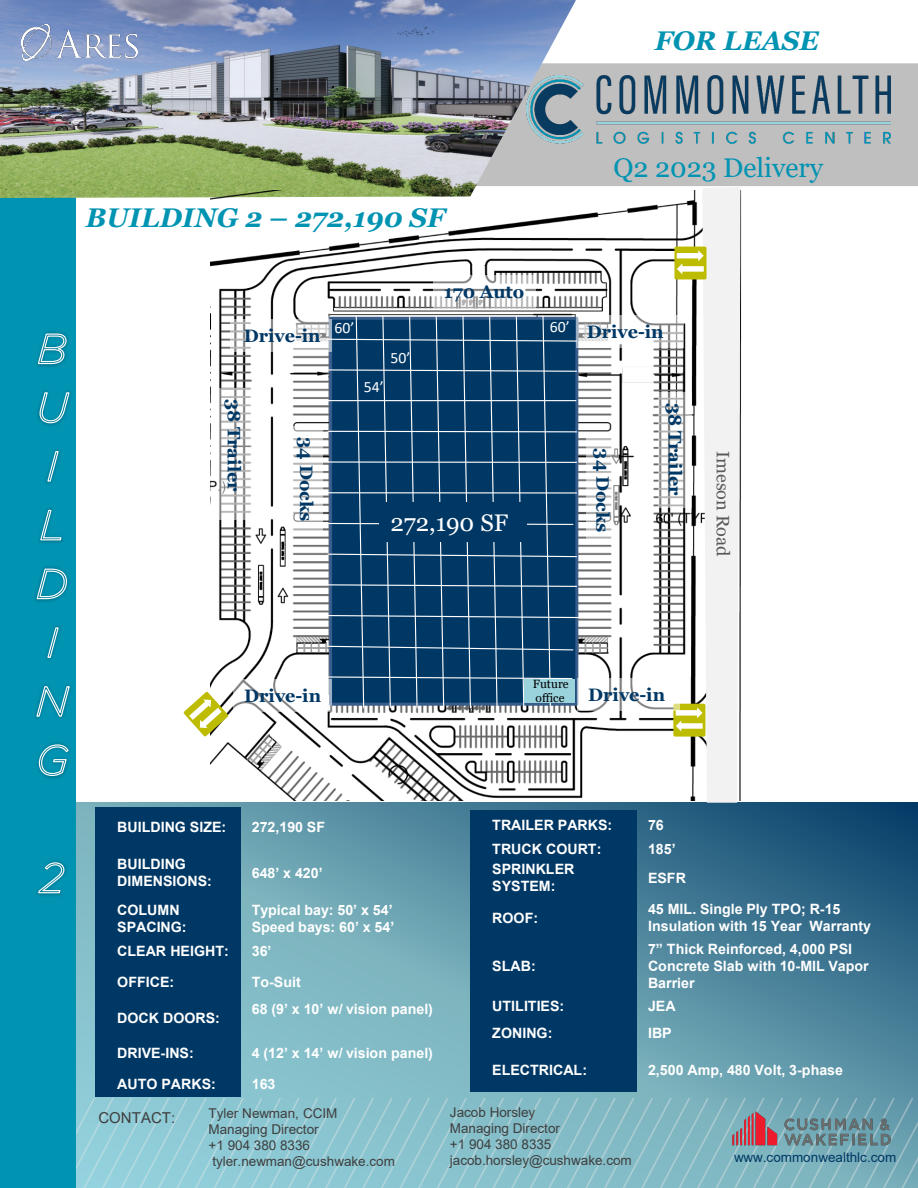
<style>
.page{position:relative;width:918px;height:1188px;background:#fff}
.page>*{position:absolute;margin:0;border:0;box-sizing:border-box;transform-origin:0 0}
.t1{font:italic 700 27px "Georgia";color:#0093b2}
.t2{font:27px "Georgia";color:#0093b2}
.t3{font:24px "Georgia";color:#fff}
.t4{font:700 18px "Georgia";color:#003865}
.t5{font:18px "Georgia";color:#595959}
.t6{font:15.75px "Calibri";color:#fff}
.t7{font:15px "Arial";color:#3f3f3f}
.t8{font:700 14.25px/17.1px "Arial";color:#fff}
.t9{font:13.5px "Arial";letter-spacing:-.005em;color:#3f3f3f}
.t10{font:13.5px "Arial";color:#003865}
.t11{font:12px "Georgia";color:#000}
</style>
<div class="page">
<svg style="left:76px;top:803px;width:842px;height:293px;background:#5991a5"></svg>
<svg style="left:76px;top:1096px;width:842px;height:92px;background:#8ac2cd"></svg>
<div style="left:0;top:0;width:76px;height:1188px;background:#0093b2"></div>
<div style="left:576px;top:63px;width:342px;height:123px;background:#bfbfbf"></div>
<img style="left:0;top:0;width:576px;height:198px">
<img style="left:526px;top:76px;width:365px;height:68px">
<img style="left:712px;top:1098px;width:200px;height:68px">
<img style="left:210px;top:190px;width:532px;height:611px">
<svg style="left:673px;top:711px;width:3px;height:26px"></svg>
<svg style="left:183px;top:689px;width:48px;height:50px"></svg>
<div style="left:290px;top:426px;width:33px;height:107px;background:#fff;opacity:.5"></div>
<div style="left:658px;top:392px;width:34px;height:116px;background:#fff;opacity:.5"></div>
<div style="left:433px;top:275px;width:103px;height:33px;background:#fff;opacity:.5"></div>
<div style="left:230px;top:319px;width:102px;height:33px;background:#fff;opacity:.5"></div>
<div style="left:218px;top:388px;width:33px;height:132px;background:#fff;opacity:.5"></div>
<div style="left:577px;top:678px;width:103px;height:33px;background:#fff"></div>
<div style="left:576px;top:315px;width:108px;height:32px;background:#fff;opacity:.5"></div>
<div style="left:233px;top:679px;width:99px;height:33px;background:#fff"></div>
<div style="left:587px;top:438px;width:32px;height:106px;background:#fff;opacity:.5"></div>
<svg style="left:327px;top:315px;width:253px;height:394px;background:#225278"></svg>
<div style="left:380px;top:502px;width:147px;height:40px;background:#003865"></div>
<div style="left:524px;top:679px;width:51px;height:24px;background:#9bd3dd"></div>
<svg style="left:37px;top:333px;width:30px;height:32px"></svg>
<img style="left:38px;top:392px;width:33px;height:34px">
<svg style="left:39px;top:391px;width:31px;height:33px"></svg>
<svg style="left:46px;top:450px;width:14px;height:32px"></svg>
<svg style="left:39px;top:509px;width:23px;height:32px"></svg>
<svg style="left:36px;top:568px;width:32px;height:32px"></svg>
<svg style="left:46px;top:627px;width:14px;height:32px"></svg>
<svg style="left:35px;top:685px;width:36px;height:32px"></svg>
<svg style="left:38px;top:744px;width:32px;height:33px"></svg>
<svg style="left:37px;top:862px;width:28px;height:32px"></svg>
<div style="left:96px;top:807px;width:145px;height:39px;background:#003865"></div>
<div style="left:96px;top:846px;width:145px;height:52px;background:#003865"></div>
<div style="left:96px;top:898px;width:145px;height:39px;background:#003865"></div>
<div style="left:96px;top:937px;width:145px;height:26px;background:#003865"></div>
<div style="left:96px;top:963px;width:145px;height:36px;background:#003865"></div>
<div style="left:96px;top:999px;width:145px;height:35px;background:#003865"></div>
<div style="left:96px;top:1034px;width:145px;height:36px;background:#003865"></div>
<div style="left:96px;top:1070px;width:145px;height:27px;background:#003865"></div>
<div style="left:471px;top:810px;width:166px;height:27px;background:#003865"></div>
<div style="left:471px;top:837px;width:166px;height:22px;background:#003865"></div>
<div style="left:471px;top:859px;width:166px;height:36px;background:#003865"></div>
<div style="left:471px;top:895px;width:166px;height:44px;background:#003865"></div>
<div style="left:471px;top:939px;width:166px;height:52px;background:#003865"></div>
<div style="left:471px;top:991px;width:166px;height:28px;background:#003865"></div>
<div style="left:471px;top:1019px;width:166px;height:27px;background:#003865"></div>
<div style="left:471px;top:1046px;width:166px;height:45px;background:#003865"></div>
<svg style="left:674px;top:247px;width:2px;height:32px"></svg>
<svg style="left:676px;top:187px;width:64px;height:616px"></svg>
<img style="left:22px;top:25px;width:115px;height:35px">
<p class="t1" style="left:655px;top:23px;width:166px">FOR LEASE</p>
<p class="t1" style="left:86px;top:200px;width:361px">BUILDING 2 – 272,190 SF</p>
<p class="t4" style="left:244px;top:324px;width:78px">Drive-in</p>
<p class="t4" style="left:246px;top:399px;width:94px;rotate:90deg">38 Trailer</p>
<p class="t4" style="left:318px;top:437px;width:85px;rotate:90deg">34 Docks</p>
<p class="t6" style="left:334px;top:316px;width:21px">60’</p>
<p class="t6" style="left:364px;top:376px;width:21px">54’</p>
<p class="t6" style="left:391px;top:347px;width:21px">50’</p>
<p class="t4" style="left:444px;top:280px;width:82px">170 Auto</p>
<p class="t3" style="left:390px;top:508px;width:119px">272,190 SF</p>
<p class="t2" style="left:614px;top:152px;width:211px">Q2 2023 Delivery</p>
<p class="t6" style="left:550px;top:316px;width:21px">60’</p>
<p class="t4" style="left:587px;top:320px;width:78px">Drive-in</p>
<p class="t4" style="left:614px;top:448px;width:85px;rotate:90deg">34 Docks</p>
<p class="t4" style="left:687px;top:403px;width:94px;rotate:90deg">38 Trailer</p>
<p class="t5" style="left:734px;top:451px;width:107px;rotate:90deg">Imeson Road</p>
<p class="t4" style="left:244px;top:684px;width:78px">Drive-in</p>
<p class="t11" style="left:533px;top:676px;width:37px">Future</p>
<p class="t11" style="left:536px;top:691px;width:30px">office</p>
<p class="t4" style="left:588px;top:683px;width:78px">Drive-in</p>
<p class="t8" style="left:117px;top:819px;width:111px">BUILDING SIZE:</p>
<p class="t8" style="left:252px;top:819px;width:75px">272,190 SF</p>
<p class="t8" style="left:117px;top:856px;width:96px">BUILDING<br>DIMENSIONS:</p>
<p class="t8" style="left:252px;top:864px;width:73px">648’ x 420’</p>
<p class="t8" style="left:117px;top:902px;width:71px">COLUMN<br>SPACING:</p>
<p class="t8" style="left:252px;top:901px;width:142px">Typical bay: 50’ x 54’</p>
<p class="t8" style="left:252px;top:919px;width:144px">Speed bays: 60’ x 54’</p>
<p class="t8" style="left:117px;top:943px;width:113px">CLEAR HEIGHT:</p>
<p class="t8" style="left:252px;top:942px;width:21px">36’</p>
<p class="t8" style="left:117px;top:974px;width:58px">OFFICE:</p>
<p class="t8" style="left:252px;top:973px;width:51px">To-Suit</p>
<p class="t8" style="left:117px;top:1009px;width:104px">DOCK DOORS:</p>
<p class="t8" style="left:252px;top:1001px;width:183px">68 (9’ x 10’ w/ vision panel)</p>
<p class="t8" style="left:117px;top:1045px;width:78px">DRIVE-INS:</p>
<p class="t8" style="left:252px;top:1045px;width:183px">4 (12’ x 14’ w/ vision panel)</p>
<p class="t8" style="left:117px;top:1076px;width:100px">AUTO PARKS:</p>
<p class="t8" style="left:252px;top:1076px;width:25px">163</p>
<p class="t7" style="left:98px;top:1107px;width:78px">CONTACT:</p>
<p class="t9" style="left:209px;top:1104px;width:130px">Tyler Newman, CCIM</p>
<p class="t9" style="left:209px;top:1120px;width:112px">Managing Director</p>
<p class="t9" style="left:209px;top:1136px;width:103px">+1 904 380 8336</p>
<p class="t9" style="left:212px;top:1152px;width:184px">tyler.newman@cushwake.com</p>
<p class="t8" style="left:492px;top:816px;width:121px">TRAILER PARKS:</p>
<p class="t8" style="left:648px;top:816px;width:17px">76</p>
<p class="t8" style="left:492px;top:841px;width:111px">TRUCK COURT:</p>
<p class="t8" style="left:648px;top:841px;width:29px">185’</p>
<p class="t8" style="left:492px;top:861px;width:84px">SPRINKLER</p>
<p class="t8" style="left:492px;top:878px;width:65px">SYSTEM:</p>
<p class="t8" style="left:648px;top:870px;width:39px">ESFR</p>
<p class="t8" style="left:492px;top:909px;width:47px">ROOF:</p>
<p class="t8" style="left:648px;top:901px;width:225px">45 MIL. Single Ply TPO; R-15<br>Insulation with 15 Year Warranty</p>
<p class="t8" style="left:492px;top:958px;width:45px">SLAB:</p>
<p class="t8" style="left:648px;top:941px;width:222px">7” Thick Reinforced, 4,000 PSI<br>Concrete Slab with 10-MIL Vapor<br>Barrier</p>
<p class="t8" style="left:492px;top:998px;width:73px">UTILITIES:</p>
<p class="t8" style="left:648px;top:998px;width:29px">JEA</p>
<p class="t8" style="left:492px;top:1025px;width:62px">ZONING:</p>
<p class="t8" style="left:648px;top:1025px;width:25px">IBP</p>
<p class="t8" style="left:492px;top:1061px;width:96px">ELECTRICAL:</p>
<p class="t8" style="left:648px;top:1061px;width:196px">2,500 Amp, 480 Volt, 3-phase</p>
<p class="t9" style="left:450px;top:1102px;width:87px">Jacob Horsley</p>
<p class="t9" style="left:450px;top:1119px;width:112px">Managing Director</p>
<p class="t9" style="left:450px;top:1135px;width:103px">+1 904 380 8335</p>
<p class="t9" style="left:450px;top:1151px;width:183px">jacob.horsley@cushwake.com</p>
<p class="t10" style="left:734px;top:1148px;width:164px">www.commonwealthlc.com</p>
</div>
